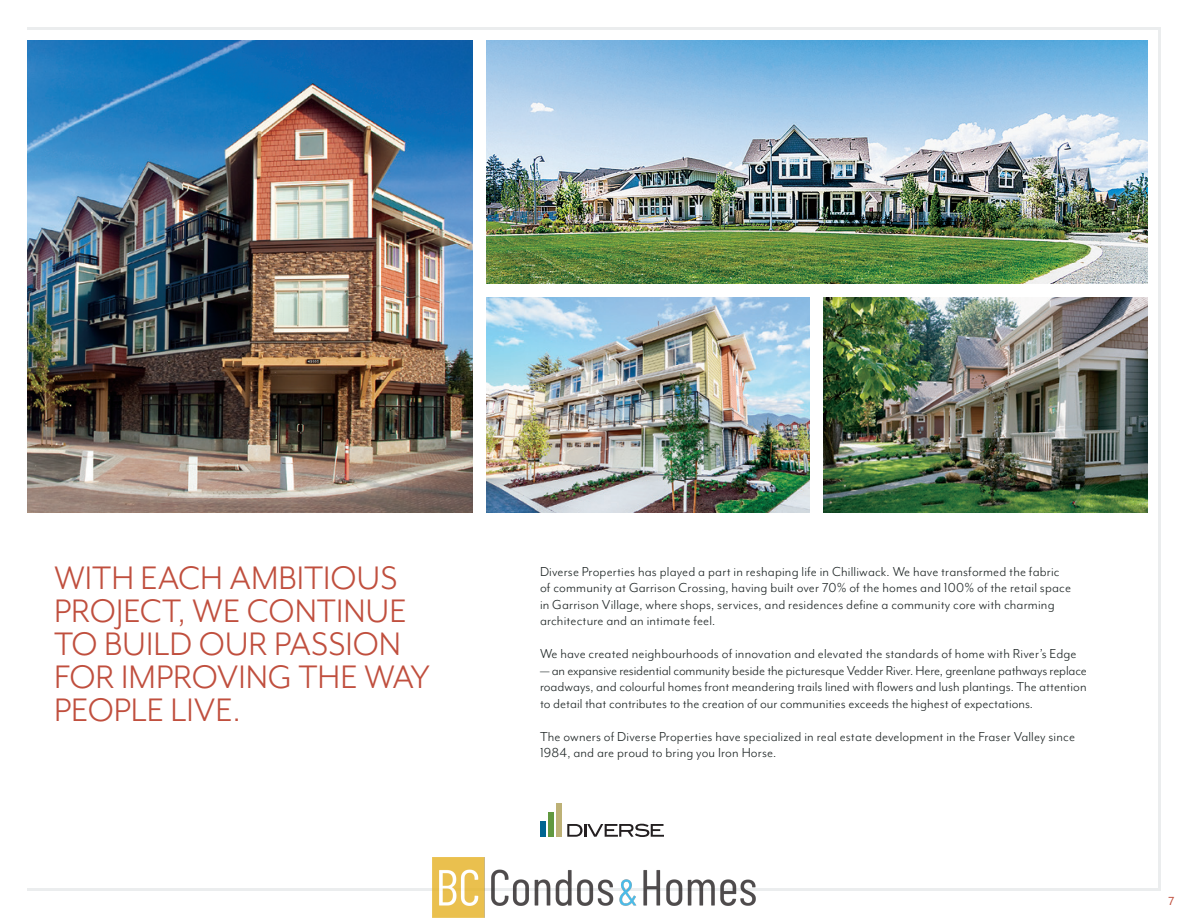
<style>
.page{position:relative;width:1188px;height:918px;background:#fff}
.page>*{position:absolute;margin:0;border:0;box-sizing:border-box;transform-origin:0 0}
.t1{font:37.5px/33px "Mr Eaves Mod OT";color:#c04f3e}
.t2{font:15px/16.5px "Mr Eaves Mod OT";letter-spacing:.01em;color:#1f2626}
.t3{font:13.5px "Mr Eaves Mod OT";color:#c04f3e}
</style>
<div class="page">
<img style="left:486px;top:297px;width:324px;height:216px">
<img style="left:824px;top:297px;width:324px;height:216px">
<img style="left:30px;top:40px;width:442px;height:473px">
<img style="left:486px;top:40px;width:662px;height:244px">
<svg style="left:567px;top:824px;width:97px;height:13px"></svg>
<div style="left:556px;top:803px;width:6px;height:34px;background:#bdb176"></div>
<div style="left:548px;top:812px;width:6px;height:25px;background:#619840"></div>
<div style="left:540px;top:821px;width:6px;height:16px;background:#006591"></div>
<img style="left:432px;top:858px;width:324px;height:60px">
<p class="t1" style="left:54px;top:561px;width:378px">WITH EACH AMBITIOUS<br>PROJECT, WE CONTINUE<br>TO BUILD OUR PASSION<br>FOR IMPROVING THE WAY<br>PEOPLE LIVE.</p>
<p class="t2" style="left:540px;top:563px;width:533px">Diverse Properties has played a part in reshaping life in Chilliwack. We have transformed the fabric of community at Garrison Crossing, having built over 70% of the homes and 100% of the retail space in Garrison Village, where shops, services, and residences define a community core with charming architecture and an intimate feel.</p>
<p class="t2" style="left:540px;top:645px;width:538px">We have created neighbourhoods of innovation and elevated the standards of home with River’s Edge</p>
<p class="t2" style="left:540px;top:662px;width:548px;text-align:justify">— an expansive residential community beside the picturesque Vedder River. Here, greenlane pathways replace roadways, and colourful homes front meandering trails lined with flowers and lush plantings. The attention to detail that contributes to the creation of our communities exceeds the highest of expectations.</p>
<p class="t2" style="left:540px;top:728px;width:537px">The owners of Diverse Properties have specialized in real estate development in the Fraser Valley since<br>1984, and are proud to bring you Iron Horse.</p>
<p class="t3" style="left:1169px;top:894px;width:7px">7</p>
</div>
